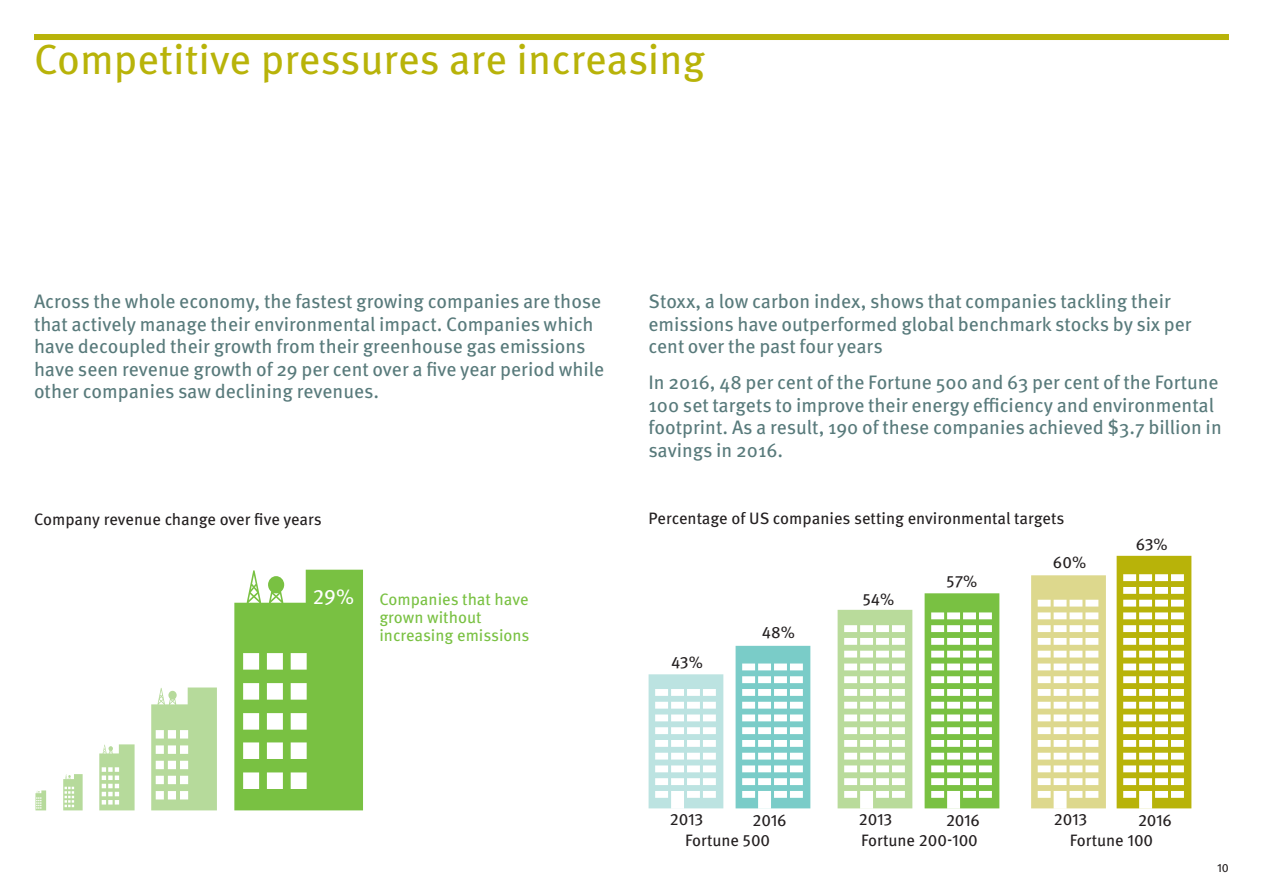
<style>
.page{position:relative;width:1263px;height:893px;background:#fff}
.page>*{position:absolute;margin:0;border:0;box-sizing:border-box;transform-origin:0 0}
.t1{font:42px "Meta OT";letter-spacing:-.005em;color:#b8b309}
.t2{font:21px "Meta OT";color:#fff}
.t3{font:19.5px/22.5px "Meta OT";color:#587a7b}
.t4{font:16.5px "Meta OT";color:#231f20}
.t5{font:16.5px/18px "Meta OT";color:#79c142}
.t6{font:12px "Meta OT";color:#231f20}
</style>
<div class="page">
<div style="left:34px;top:34px;width:1195px;height:6px;background:#b8b309"></div>
<svg style="left:1116px;top:556px;width:75px;height:252px"></svg>
<svg style="left:1031px;top:575px;width:75px;height:233px"></svg>
<svg style="left:924px;top:593px;width:75px;height:215px"></svg>
<svg style="left:837px;top:610px;width:75px;height:198px"></svg>
<svg style="left:735px;top:646px;width:75px;height:162px"></svg>
<svg style="left:648px;top:674px;width:75px;height:134px"></svg>
<svg style="left:234px;top:570px;width:129px;height:240px"></svg>
<svg style="left:151px;top:687px;width:66px;height:123px"></svg>
<svg style="left:99px;top:744px;width:36px;height:66px;background:#c5e1b0"></svg>
<svg style="left:63px;top:774px;width:20px;height:36px"></svg>
<svg style="left:35px;top:790px;width:11px;height:20px"></svg>
<h1 class="t1" style="left:34px;top:33px;width:673px">Competitive pressures are increasing</h1>
<p class="t3" style="left:34px;top:290px;width:572px">Across the whole economy, the fastest growing companies are those that actively manage their environmental impact. Companies which have decoupled their growth from their greenhouse gas emissions have seen revenue growth of 29 per cent over a five year period while other companies saw declining revenues.</p>
<p class="t3" style="left:648px;top:290px;width:545px">Stoxx, a low carbon index, shows that companies tackling their emissions have outperformed global benchmark stocks by six per cent over the past four years</p>
<p class="t3" style="left:648px;top:372px;width:575px">In 2016, 48 per cent of the Fortune 500 and 63 per cent of the Fortune 100 set targets to improve their energy efficiency and environmental footprint. As a result, 190 of these companies achieved $3.7 billion in savings in 2016.</p>
<p class="t4" style="left:34px;top:509px;width:289px">Company revenue change over five years</p>
<p class="t2" style="left:313px;top:583px;width:43px">29%</p>
<p class="t5" style="left:379px;top:590px;width:152px">Companies that have grown without increasing emissions</p>
<p class="t4" style="left:648px;top:508px;width:417px">Percentage of US companies setting environmental targets</p>
<p class="t4" style="left:671px;top:652px;width:33px">43%</p>
<p class="t4" style="left:762px;top:622px;width:35px">48%</p>
<p class="t4" style="left:863px;top:589px;width:33px">54%</p>
<p class="t4" style="left:947px;top:571px;width:32px">57%</p>
<p class="t4" style="left:1053px;top:552px;width:35px">60%</p>
<p class="t4" style="left:1136px;top:534px;width:34px">63%</p>
<p class="t4" style="left:670px;top:809px;width:35px">2013</p>
<p class="t4" style="left:752px;top:810px;width:36px">2016</p>
<p class="t4" style="left:859px;top:809px;width:35px">2013</p>
<p class="t4" style="left:946px;top:810px;width:36px">2016</p>
<p class="t4" style="left:1054px;top:809px;width:35px">2013</p>
<p class="t4" style="left:1138px;top:810px;width:36px">2016</p>
<p class="t4" style="left:685px;top:830px;width:87px">Fortune 500</p>
<p class="t4" style="left:861px;top:830px;width:118px">Fortune 200-100</p>
<p class="t4" style="left:1070px;top:830px;width:85px">Fortune 100</p>
<p class="t6" style="left:1217px;top:860px;width:13px">10</p>
</div>
